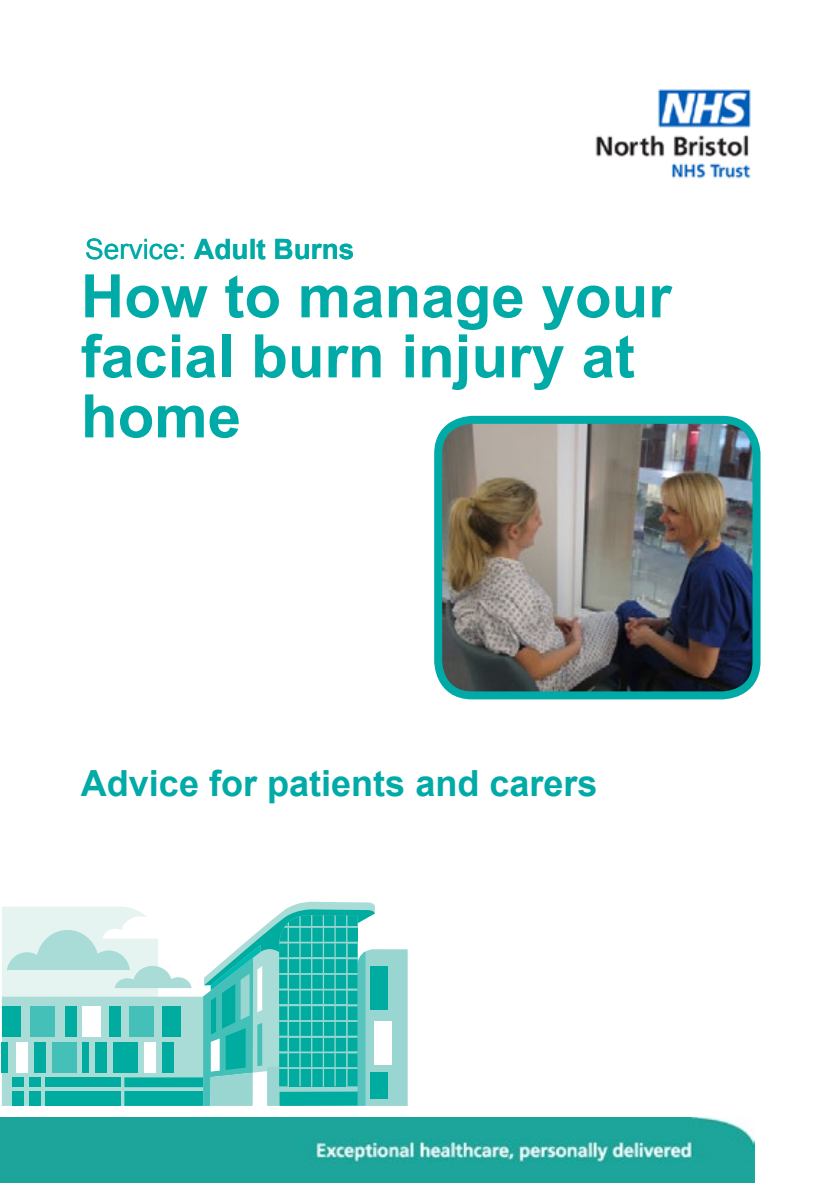
<style>
.page{position:relative;width:840px;height:1191px;background:#fff}
.page>*{position:absolute;margin:0;border:0;box-sizing:border-box;transform-origin:0 0}
.t1{font:700 60px/60px "Arial";color:#00aaa6}
.t2{font:700 36px "Arial";color:#00aaa6}
.t3{font:700 28px "Arial";color:#00aaa6}
.s1{font-weight:400}
</style>
<div class="page">
<img style="left:443px;top:424px;width:313px;height:267px">
<div style="left:434px;top:416px;width:326px;height:283px;border:8px solid #00aaa6;border-radius:34px"></div>
<img style="left:595px;top:89px;width:156px;height:90px">
<svg style="left:2px;top:901px;width:405px;height:205px"></svg>
<img style="left:0;top:1117px;width:754px;height:65px">
<p class="t3" style="left:85px;top:230px;width:271px"><span class="s1">Service:</span> Adult Burns</p>
<p class="t1" style="left:81px;top:268px;width:592px">How to manage your facial burn injury at home</p>
<p class="t2" style="left:81px;top:759px;width:518px">Advice for patients and carers</p>
</div>
